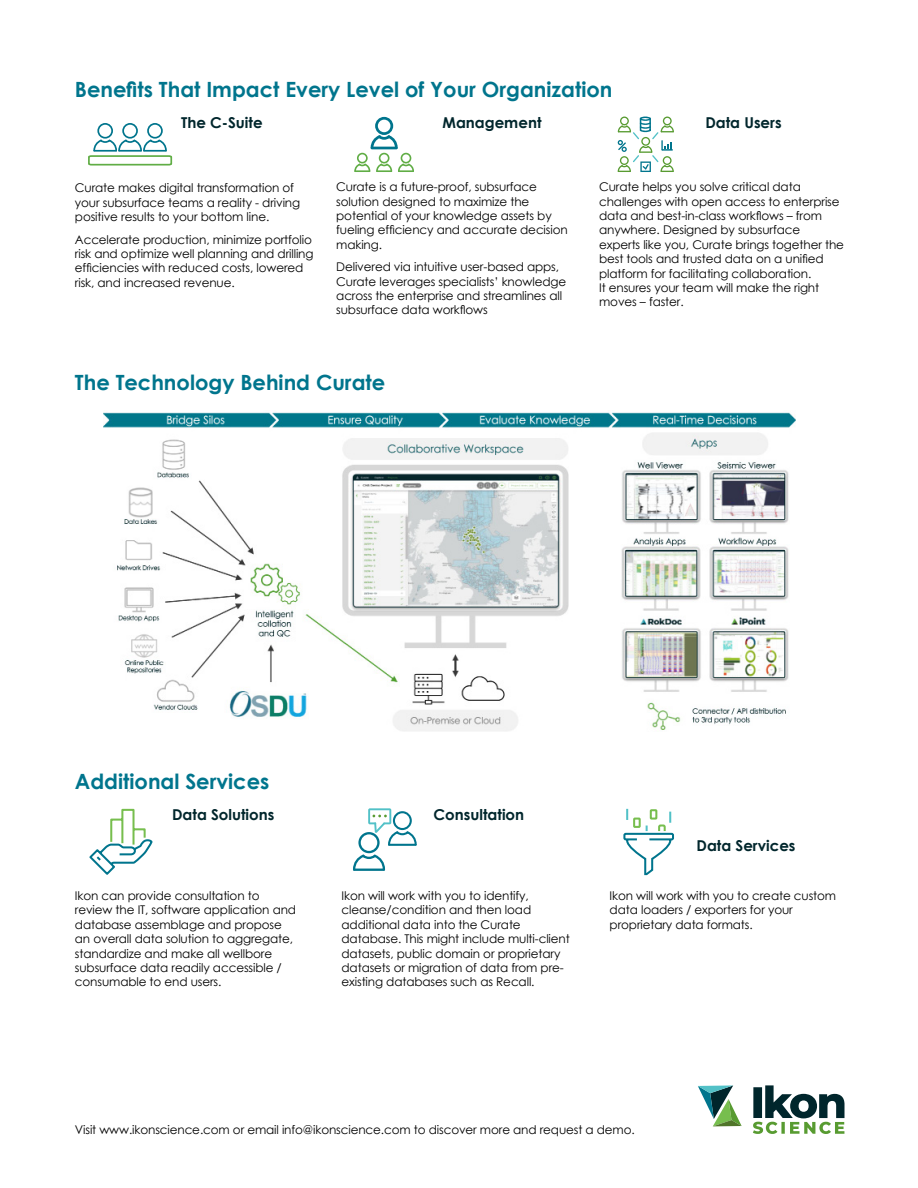
<style>
.page{position:relative;width:918px;height:1188px;background:#fff}
.page>*{position:absolute;margin:0;border:0;box-sizing:border-box;transform-origin:0 0}
.t1{font:700 21px "Century Gothic";color:#00758d}
.Subheader{font:700 15px "Century Gothic";color:#00262c}
.bullet_points{font:12px/14.4px "Century Gothic";letter-spacing:-.01em;color:#000}
.Paragraph_Style_1{font:12px/14.4px "Century Gothic";letter-spacing:-.01em;color:#000}
</style>
<div class="page">
<svg style="left:698px;top:1085px;width:44px;height:41px"></svg>
<svg style="left:753px;top:1085px;width:92px;height:49px"></svg>
<svg style="left:623px;top:808px;width:51px;height:68px"></svg>
<hr style="left:353px;top:869px;width:32px;height:2px;background:#00758d">
<svg style="left:353px;top:808px;width:64px;height:62px"></svg>
<svg style="left:89px;top:808px;width:64px;height:67px"></svg>
<img style="left:103px;top:412px;width:693px;height:319px">
<svg style="left:88px;top:123px;width:85px;height:43px"></svg>
<svg style="left:354px;top:117px;width:60px;height:55px"></svg>
<svg style="left:618px;top:116px;width:56px;height:56px"></svg>
<p class="t1" style="left:75px;top:73px;width:539px">Benefits That Impact Every Level of Your Organization</p>
<p class="Subheader" style="left:181px;top:111px;width:83px">The C-Suite</p>
<p class="Subheader" style="left:443px;top:111px;width:100px">Management</p>
<p class="Subheader" style="left:705px;top:111px;width:78px">Data Users</p>
<p class="bullet_points" style="left:75px;top:180px;width:227px">Curate makes digital transformation of your subsurface teams a reality - driving positive results to your bottom line.</p>
<p class="bullet_points" style="left:75px;top:232px;width:240px">Accelerate production, minimize portfolio risk and optimize well planning and drilling efficiencies with reduced costs, lowered risk, and increased revenue.</p>
<p class="Paragraph_Style_1" style="left:336px;top:179px;width:233px">Curate is a future-proof, subsurface solution designed to maximize the potential of your knowledge assets by fueling efficiency and accurate decision making.</p>
<p class="Paragraph_Style_1" style="left:336px;top:260px;width:231px">Delivered via intuitive user-based apps, Curate leverages specialists’ knowledge across the enterprise and streamlines all subsurface data workflows</p>
<p class="t1" style="left:75px;top:367px;width:312px">The Technology Behind Curate</p>
<p class="bullet_points" style="left:599px;top:179px;width:246px">Curate helps you solve critical data challenges with open access to enterprise data and best-in-class workflows – from anywhere. Designed by subsurface experts like you, Curate brings together the best tools and trusted data on a unified platform for facilitating collaboration.<br>It ensures your team will make the right moves – faster.</p>
<p class="t1" style="left:75px;top:766px;width:196px">Additional Services</p>
<p class="Subheader" style="left:172px;top:803px;width:104px">Data Solutions</p>
<p class="bullet_points" style="left:75px;top:888px;width:223px">Ikon can provide consultation to review the IT, software application and database assemblage and propose an overall data solution to aggregate, standardize and make all wellbore subsurface data readily accessible / consumable to end users.</p>
<p class="Subheader" style="left:434px;top:803px;width:92px">Consultation</p>
<p class="bullet_points" style="left:342px;top:888px;width:230px">Ikon will work with you to identify, cleanse/condition and then load additional data into the Curate database. This might include multi-client datasets, public domain or proprietary datasets or migration of data from pre&shy;existing databases such as Recall.</p>
<p class="Subheader" style="left:697px;top:834px;width:101px">Data Services</p>
<p class="bullet_points" style="left:610px;top:888px;width:228px">Ikon will work with you to create custom data loaders / exporters for your proprietary data formats.</p>
<p class="bullet_points" style="left:75px;top:1122px;width:561px">Visit www.ikonscience.com or email info@ikonscience.com to discover more and request a demo.</p>
</div>
